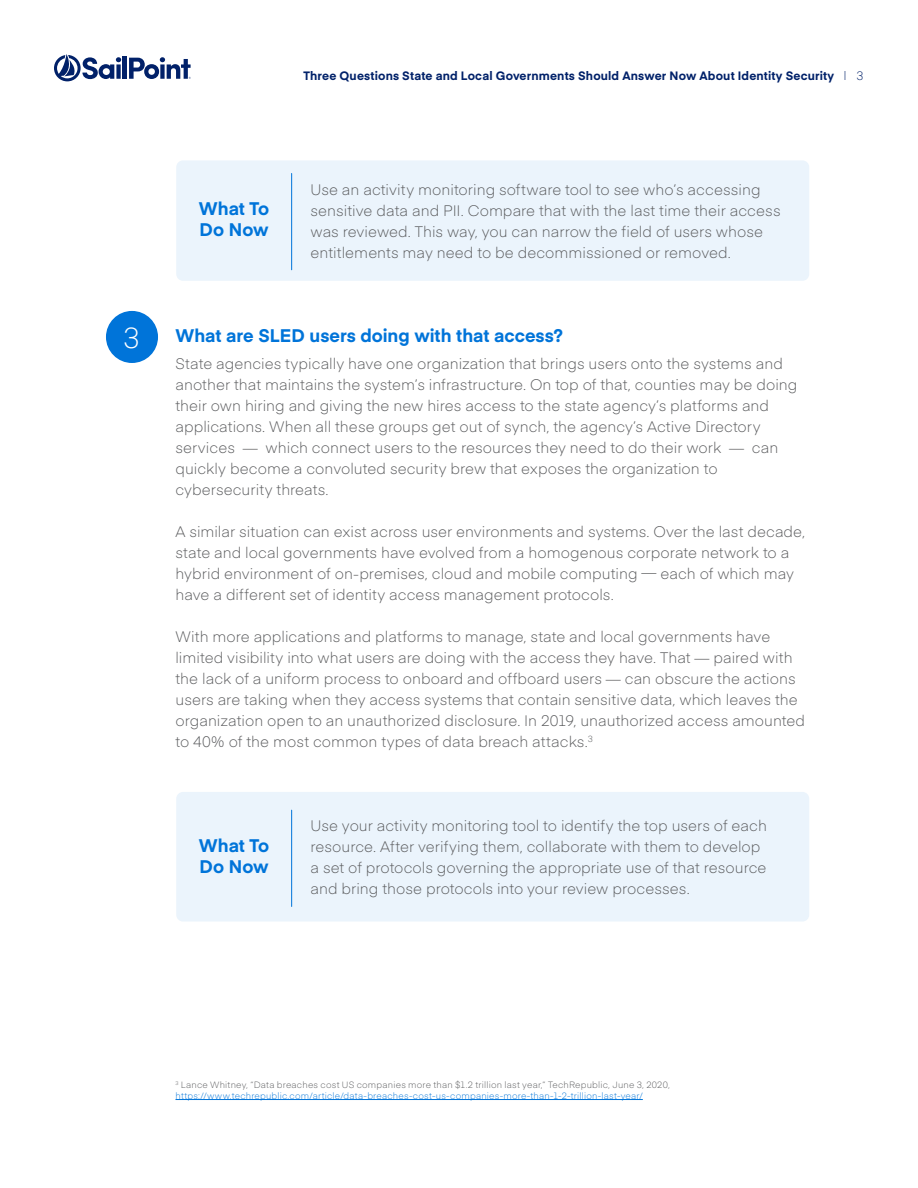
<style>
.page{position:relative;width:918px;height:1188px;background:#fff}
.page>*{position:absolute;margin:0;border:0;box-sizing:border-box;transform-origin:0 0}
.Body{font:300 28.5px "Eina 01";color:#fff}
.Headline{font:700 18px "Eina 01";color:#0074d9}
.Body-2{font:700 18px "Eina 01";letter-spacing:-.005em;color:#0074d9}
.Body-3{font:300 15px/21px "Eina 01";letter-spacing:.005em;color:#57585a}
.t1{font:700 12px "Eina 01";letter-spacing:.015em;color:#012169}
.t2{font:300 9px/10.8px "Eina 01";letter-spacing:.025em;color:#0074d9}
.s1{font-weight:300}
.s2{color:#57585a}
</style>
<div class="page">
<hr style="left:123px;top:57px;width:4px;height:22px;background:#012169">
<svg style="left:129px;top:57px;width:62px;height:22px"></svg>
<svg style="left:54px;top:54px;width:67px;height:27px"></svg>
<div style="left:176px;top:160px;width:633px;height:121px;background:#ebf4fc;border-radius:7px"></div>
<div style="left:176px;top:792px;width:633px;height:130px;background:#ebf4fc;border-radius:7px"></div>
<hr style="left:291px;top:173px;width:1px;height:97px;background:#0074d9">
<hr style="left:291px;top:810px;width:1px;height:96px;background:#0074d9">
<hr style="left:176px;top:1099px;width:467px;height:1px;background:#0074d9">
<div style="left:106px;top:311px;width:52px;height:52px;background:#0074d9;border-radius:50%"></div>
<p class="t1" style="left:303px;top:66px;width:562px">Three Questions State and Local Governments Should Answer Now About Identity Security <span class="s1">| 3</span></p>
<p class="Body" style="left:123px;top:316px;width:18px">3</p>
<p class="Body-2" style="left:199px;top:195px;width:72px">What To</p>
<p class="Body-2" style="left:200px;top:216px;width:70px">Do Now</p>
<p class="Body-3" style="left:310px;top:178px;width:472px">Use an activity monitoring software tool to see who’s accessing sensitive data and PII. Compare that with the last time their access was reviewed. This way, you can narrow the field of users whose entitlements may need to be decommissioned or removed.</p>
<p class="Headline" style="left:176px;top:322px;width:389px">What are SLED users doing with that access?</p>
<p class="Body-3" style="left:176px;top:352px;width:623px">State agencies typically have one organization that brings users onto the systems and another that maintains the system’s infrastructure. On top of that, counties may be doing their own hiring and giving the new hires access to the state agency’s platforms and applications. When all these groups get out of synch, the agency’s Active Directory services — which connect users to the resources they need to do their work — can quickly become a convoluted security brew that exposes the organization to cybersecurity threats.</p>
<p class="Body-3" style="left:176px;top:520px;width:631px">A similar situation can exist across user environments and systems. Over the last decade, state and local governments have evolved from a homogenous corporate network to a hybrid environment of on-premises, cloud and mobile computing — each of which may have a different set of identity access management protocols.</p>
<p class="Body-3" style="left:176px;top:625px;width:631px">With more applications and platforms to manage, state and local governments have limited visibility into what users are doing with the access they have. That — paired with the lack of a uniform process to onboard and offboard users — can obscure the actions users are taking when they access systems that contain sensitive data, which leaves the organization open to an unauthorized disclosure. In 2019, unauthorized access amounted to 40% of the most common types of data breach attacks.<sup>3</sup></p>
<p class="Body-2" style="left:199px;top:832px;width:72px">What To</p>
<p class="Body-2" style="left:200px;top:853px;width:70px">Do Now</p>
<p class="Body-3" style="left:310px;top:814px;width:458px">Use your activity monitoring tool to identify the top users of each resource. After verifying them, collaborate with them to develop a set of protocols governing the appropriate use of that resource and bring those protocols into your review processes.</p>
<p class="t2" style="left:176px;top:1079px;width:496px"><sup>3</sup> <span class="s2">Lance Whitney, “Data breaches cost US companies more than $1.2 trillion last year,” TechRepublic, June 3, 2020, </span>https://www.techrepublic.com/article/data-breaches-cost-us-companies-more-than-1-2-trillion-last-year/</p>
</div>
